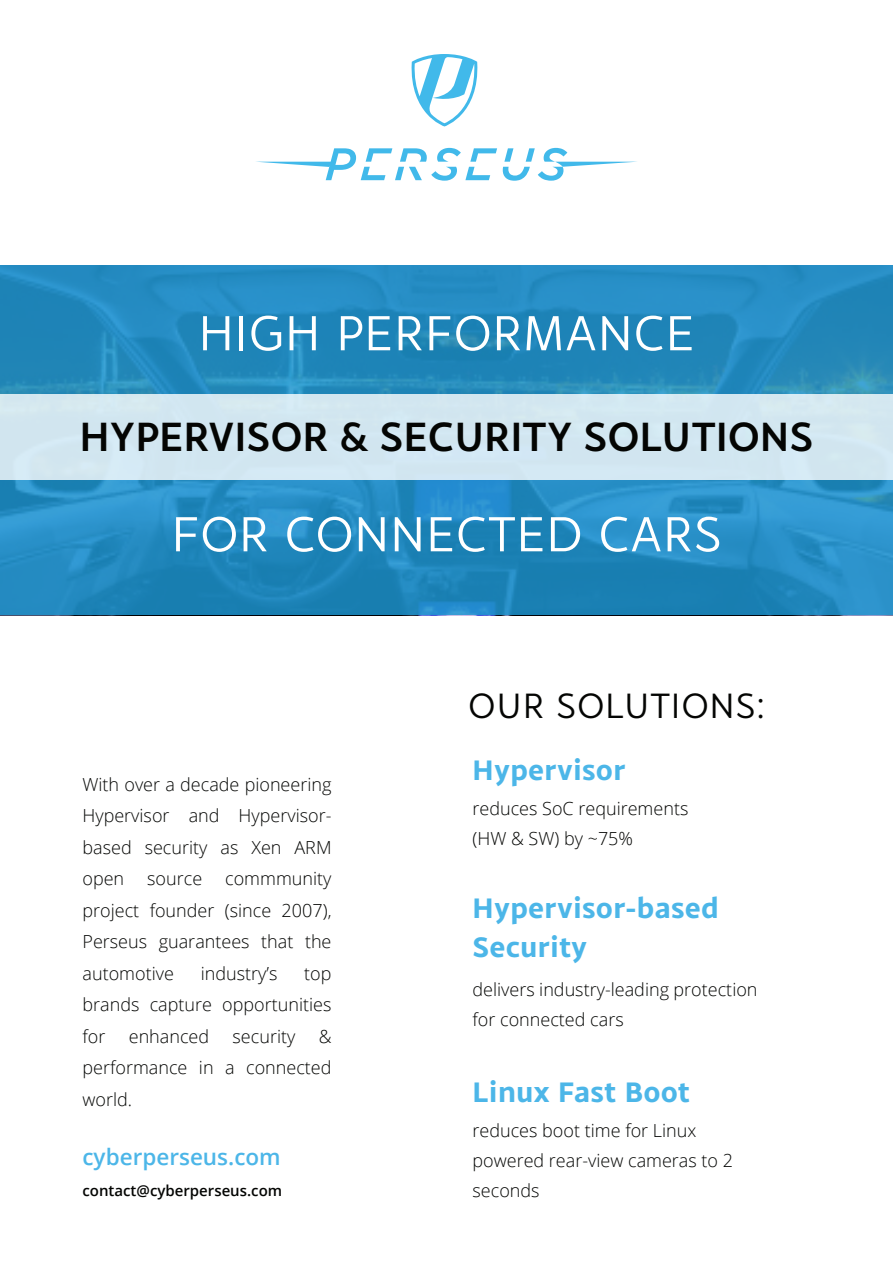
<style>
.page{position:relative;width:893px;height:1263px;background:#fff}
.page>*{position:absolute;margin:0;border:0;box-sizing:border-box;transform-origin:0 0}
.t1{font:52.5px "Monsal Gothic";letter-spacing:.01em;color:#fff}
.t2{font:500 43.5px "Monsal Gothic";color:#040503}
.t3{font:37.5px "Monsal Gothic";letter-spacing:.02em;color:#040503}
.t4{font:700 30px "Monsal Gothic";letter-spacing:.01em;color:#4cb6e8}
.t5{font:600 22.5px "Open Sans";color:#4cb6e8}
.t6{font:300 18px/31.5px "Open Sans";color:#040503;text-align:justify}
.t7{font:600 15px "Open Sans";color:#040503}
</style>
<div class="page">
<svg style="left:503px;top:148px;width:134px;height:33px"></svg>
<svg style="left:256px;top:148px;width:241px;height:33px"></svg>
<svg style="left:411px;top:54px;width:67px;height:72px"></svg>
<svg style="left:0;top:265px;width:893px;height:350px;background:#2389bf"></svg>
<div style="left:0;top:394px;width:893px;height:86px;background:#d2e6f0"></div>
<p class="t1" style="left:198px;top:300px;width:498px">HIGH PERFORMANCE</p>
<p class="t2" style="left:80px;top:409px;width:735px">HYPERVISOR &amp; SECURITY SOLUTIONS</p>
<p class="t1" style="left:171px;top:501px;width:552px">FOR CONNECTED CARS</p>
<p class="t6" style="left:82px;top:768px;width:251px">With over a decade pioneering Hypervisor and Hypervisor&shy;based security as Xen ARM open</p>
<p class="t6" style="left:82px;top:862px;width:251px;text-indent:143px">commmunity project founder (since 2007), Perseus guarantees that the automotive</p>
<p class="t6" style="left:147px;top:862px;width:56px">source</p>
<p class="t6" style="left:201px;top:957px;width:78px">industry’s</p>
<p class="t6" style="left:82px;top:957px;width:251px;text-indent:222px">top brands capture opportunities for</p>
<p class="t6" style="left:129px;top:1020px;width:82px">enhanced</p>
<p class="t6" style="left:233px;top:1020px;width:64px">security</p>
<p class="t6" style="left:82px;top:1020px;width:251px;text-indent:236px">&amp; performance in a connected world.</p>
<p class="t5" style="left:82px;top:1141px;width:200px">cyberperseus.com</p>
<p class="t7" style="left:82px;top:1180px;width:201px">contact@cyberperseus.com</p>
<p class="t3" style="left:468px;top:682px;width:299px">OUR SOLUTIONS:</p>
<p class="t4" style="left:472px;top:750px;width:154px">Hypervisor</p>
<p class="t6" style="left:472px;top:792px;width:217px">reduces SoC requirements</p>
<p class="t6" style="left:472px;top:822px;width:162px">(HW &amp; SW) by ~75%</p>
<p class="t4" style="left:472px;top:889px;width:248px">Hypervisor-based</p>
<p class="t4" style="left:472px;top:928px;width:116px">Security</p>
<p class="t6" style="left:472px;top:974px;width:287px;line-height:30px">delivers industry-leading protection for connected cars</p>
<p class="t4" style="left:472px;top:1072px;width:219px">Linux Fast Boot</p>
<p class="t6" style="left:472px;top:1115px;width:262px;line-height:30px;text-align:left">reduces boot time for Linux powered rear-view cameras to 2 seconds</p>
</div>
